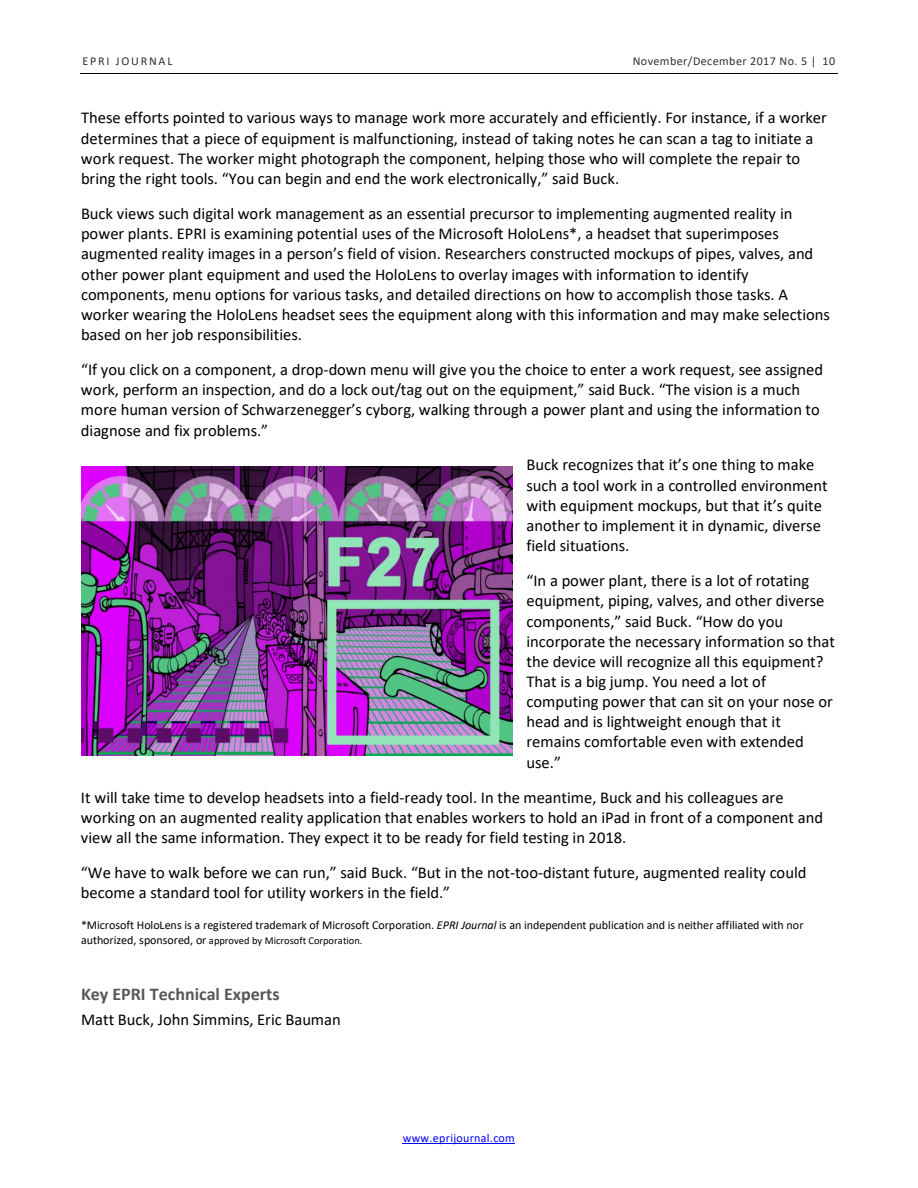
<style>
.page{position:relative;width:918px;height:1188px;background:#fff}
.page>*{position:absolute;margin:0;border:0;box-sizing:border-box;transform-origin:0 0}
.t1{font:700 18px "Calibri";color:#575757}
.t2{font:16.5px/20.1px "Calibri";color:#000}
.t3{font:12px "Calibri";letter-spacing:-.005em;color:#000}
.t4{font:12px "Calibri";letter-spacing:.04em;color:#303030}
.t5{font:12px "Calibri";letter-spacing:.025em;color:#00f}
.t6{font:12px "Calibri";letter-spacing:.145em;color:#303030}
.t7{font:10.5px "Calibri";letter-spacing:.005em;color:#000}
.s1{font-style:italic}
.s2{font-size:12px}
</style>
<div class="page">
<hr style="left:80px;top:73px;width:758px;height:1px;background:#000">
<hr style="left:403px;top:1143px;width:112px;height:1px;background:#00f">
<img style="left:81px;top:467px;width:432px;height:288px">
<p class="t6" style="left:82px;top:53px;width:92px">EPRI JOURNAL</p>
<p class="t4" style="left:633px;top:53px;width:204px">November/December 2017 No. 5 | 10</p>
<p class="t2" style="left:81px;top:107px;width:748px">These efforts pointed to various ways to manage work more accurately and efficiently. For instance, if a worker determines that a piece of equipment is malfunctioning, instead of taking notes he can scan a tag to initiate a work request. The worker might photograph the component, helping those who will complete the repair to bring the right tools. “You can begin and end the work electronically,” said Buck.</p>
<p class="t2" style="left:81px;top:203px;width:751px">Buck views such digital work management as an essential precursor to implementing augmented reality in power plants. EPRI is examining potential uses of the Microsoft HoloLens*, a headset that superimposes augmented reality images in a person’s field of vision. Researchers constructed mockups of pipes, valves, and other power plant equipment and used the HoloLens to overlay images with information to identify components, menu options for various tasks, and detailed directions on how to accomplish those tasks. A worker wearing the HoloLens headset sees the equipment along with this information and may make selections based on her job responsibilities.</p>
<p class="t2" style="left:81px;top:359px;width:744px">“If you click on a component, a drop-down menu will give you the choice to enter a work request, see assigned work, perform an inspection, and do a lock out/tag out on the equipment,” said Buck. “The vision is a much more human version of Schwarzenegger’s cyborg, walking through a power plant and using the information to diagnose and fix problems.”</p>
<p class="t2" style="left:526px;top:454px;width:303px">Buck recognizes that it’s one thing to make such a tool work in a controlled environment with equipment mockups, but that it’s quite another to implement it in dynamic, diverse field situations.</p>
<p class="t2" style="left:526px;top:570px;width:310px">“In a power plant, there is a lot of rotating equipment, piping, valves, and other diverse components,” said Buck. “How do you incorporate the necessary information so that the device will recognize all this equipment?<br>That is a big jump. You need a lot of computing power that can sit on your nose or head and is lightweight enough that it remains comfortable even with extended use.”</p>
<p class="t2" style="left:81px;top:787px;width:744px">It will take time to develop headsets into a field-ready tool. In the meantime, Buck and his colleagues are working on an augmented reality application that enables workers to hold an iPad in front of a component and view all the same information. They expect it to be ready for field testing in 2018.</p>
<p class="t2" style="left:81px;top:862px;width:727px">“We have to walk before we can run,” said Buck. “But in the not-too-distant future, augmented reality could become a standard tool for utility workers in the field.”</p>
<p class="t3" style="left:81px;top:917px;width:724px">*Microsoft HoloLens is a registered trademark of Microsoft Corporation. <span class="s1">EPRI Journal</span> is an independent publication and is neither affiliated with nor</p>
<p class="t7" style="left:81px;top:933px;width:283px"><span class="s2">authorized, sponsored, or</span> approved by Microsoft Corporation.</p>
<p class="t1" style="left:81px;top:982px;width:200px">Key EPRI Technical Experts</p>
<p class="t2" style="left:81px;top:1010px;width:261px">Matt Buck, John Simmins, Eric Bauman</p>
<p class="t5" style="left:403px;top:1129px;width:113px">www.eprijournal.com</p>
</div>
